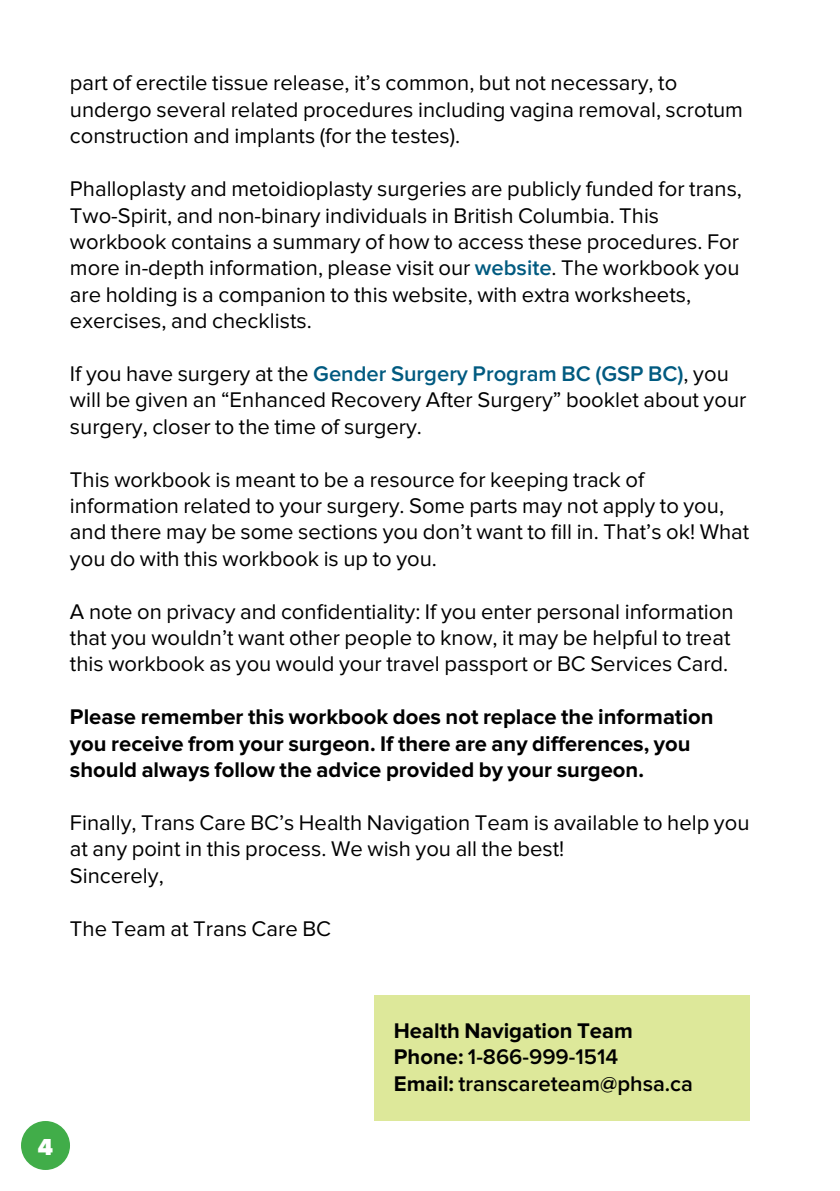
<style>
.page{position:relative;width:840px;height:1191px;background:#fff}
.page>*{position:absolute;margin:0;border:0;box-sizing:border-box;transform-origin:0 0}
.t1{font:900 24px "Proxima Nova A";color:#fff}
.t2{font:22px/26.4px "Proxima Nova";color:#000}
.t3{font:700 22px/26.4px "Proxima Nova";color:#000}
.t4{font:600 22px/26.4px "Proxima Nova";color:#000}
.s1{font-weight:600;color:#005a80}
.s2{font-weight:700}
</style>
<div class="page">
<div style="left:21px;top:1121px;width:49px;height:49px;background:#41ad49;border-radius:50%"></div>
<div style="left:373px;top:995px;width:376px;height:126px;background:#dde89a"></div>
<p class="t2" style="left:70px;top:71px;width:674px">part of erectile tissue release, it’s common, but not necessary, to undergo several related procedures including vagina removal, scrotum construction and implants (for the testes).</p>
<p class="t2" style="left:70px;top:176px;width:673px">Phalloplasty and metoidioplasty surgeries are publicly funded for trans, Two-Spirit, and non-binary individuals in British Columbia. This workbook contains a summary of how to access these procedures. For more in-depth information, please visit our <span class="s1">website</span>. The workbook you are holding is a companion to this website, with extra worksheets, exercises, and checklists.</p>
<p class="t2" style="left:70px;top:361px;width:677px">If you have surgery at the <span class="s1">Gender Surgery Program BC (GSP BC)</span>, you will be given an “Enhanced Recovery After Surgery” booklet about your surgery, closer to the time of surgery.</p>
<p class="t2" style="left:70px;top:467px;width:680px">This workbook is meant to be a resource for keeping track of information related to your surgery. Some parts may not apply to you, and there may be some sections you don’t want to fill in. That’s ok! What you do with this workbook is up to you.</p>
<p class="t2" style="left:70px;top:599px;width:664px">A note on privacy and confidentiality: If you enter personal information that you wouldn’t want other people to know, it may be helpful to treat this workbook as you would your travel passport or BC Services Card.</p>
<p class="t3" style="left:70px;top:704px;width:644px">Please remember this workbook does not replace the information you receive from your surgeon. If there are any differences, you should always follow the advice provided by your surgeon.</p>
<p class="t2" style="left:70px;top:810px;width:680px">Finally, Trans Care BC’s Health Navigation Team is available to help you at any point in this process. We wish you all the best!<br>Sincerely,</p>
<p class="t2" style="left:70px;top:916px;width:262px">The Team at Trans Care BC</p>
<p class="t1" style="left:38px;top:1133px;width:17px">4</p>
<p class="t4" style="left:393px;top:1018px;width:300px"><span class="s2">Health Navigation Team<br>Phone:</span> 1-866-999-1514<br><span class="s2">Email:</span> transcareteam@phsa.ca</p>
</div>
